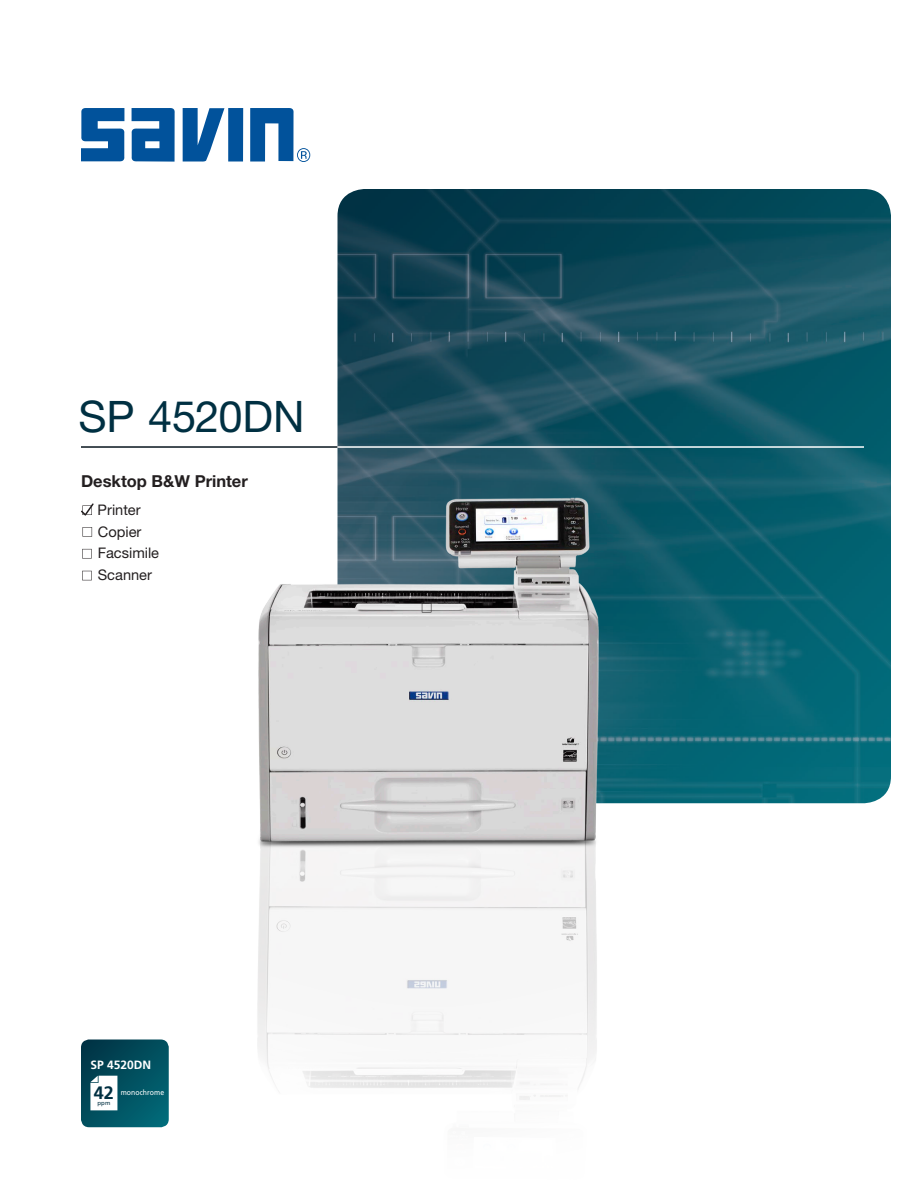
<style>
.page{position:relative;width:918px;height:1188px;background:#fff}
.page>*{position:absolute;margin:0;border:0;box-sizing:border-box;transform-origin:0 0}
.t1{font:43.5px "Helvetica Neue LT Std";letter-spacing:-.005em;color:#003042}
.t2{font:700 18px "Frutiger LT Std";color:#003042}
.t3{font:700 16.5px "Helvetica Neue LT Std";color:#231f20}
.t4{font:14.7px "Helvetica Neue LT Std";color:#231f20}
.t5{font:700 12px "Frutiger LT Std";color:#fff}
.t6{font:7.5px "Frutiger LT Std";letter-spacing:.01em;color:#fff;scale:.92 1}
.t7{font:6px "Frutiger LT Std";color:#003042}
</style>
<div class="page">
<img style="left:338px;top:189px;width:553px;height:614px">
<hr style="left:81px;top:446px;width:257px;height:2px;background:#08151e">
<hr style="left:338px;top:446px;width:526px;height:2px;background:#fff">
<svg style="left:81px;top:108px;width:44px;height:54px"></svg>
<svg style="left:183px;top:108px;width:41px;height:54px"></svg>
<div style="left:228px;top:108px;width:15px;height:54px;background:#01529b"></div>
<svg style="left:131px;top:108px;width:44px;height:54px"></svg>
<svg style="left:250px;top:108px;width:60px;height:54px"></svg>
<svg style="left:81px;top:503px;width:13px;height:13px"></svg>
<img style="left:134px;top:402px;width:710px;height:726px">
<svg style="left:83px;top:527px;width:9px;height:10px"></svg>
<svg style="left:82px;top:549px;width:10px;height:10px"></svg>
<svg style="left:82px;top:571px;width:10px;height:9px"></svg>
<svg style="left:422px;top:603px;width:9px;height:9px"></svg>
<svg style="left:81px;top:1040px;width:88px;height:87px"></svg>
<p class="t1" style="left:78px;top:390px;width:227px">SP 4520DN</p>
<p class="t3" style="left:81px;top:470px;width:168px">Desktop B&amp;W Printer</p>
<p class="t4" style="left:98px;top:501px;width:45px">Printer</p>
<p class="t4" style="left:98px;top:523px;width:45px">Copier</p>
<p class="t4" style="left:98px;top:544px;width:63px">Facsimile</p>
<p class="t4" style="left:98px;top:566px;width:56px">Scanner</p>
<p class="t5" style="left:90px;top:1057px;width:62px">SP 4520DN</p>
<p class="t7" style="left:98px;top:1099px;width:14px">ppm</p>
<p class="t2" style="left:94px;top:1083px;width:22px">42</p>
<p class="t6" style="left:121px;top:1088px;width:49px">monochrome</p>
</div>
